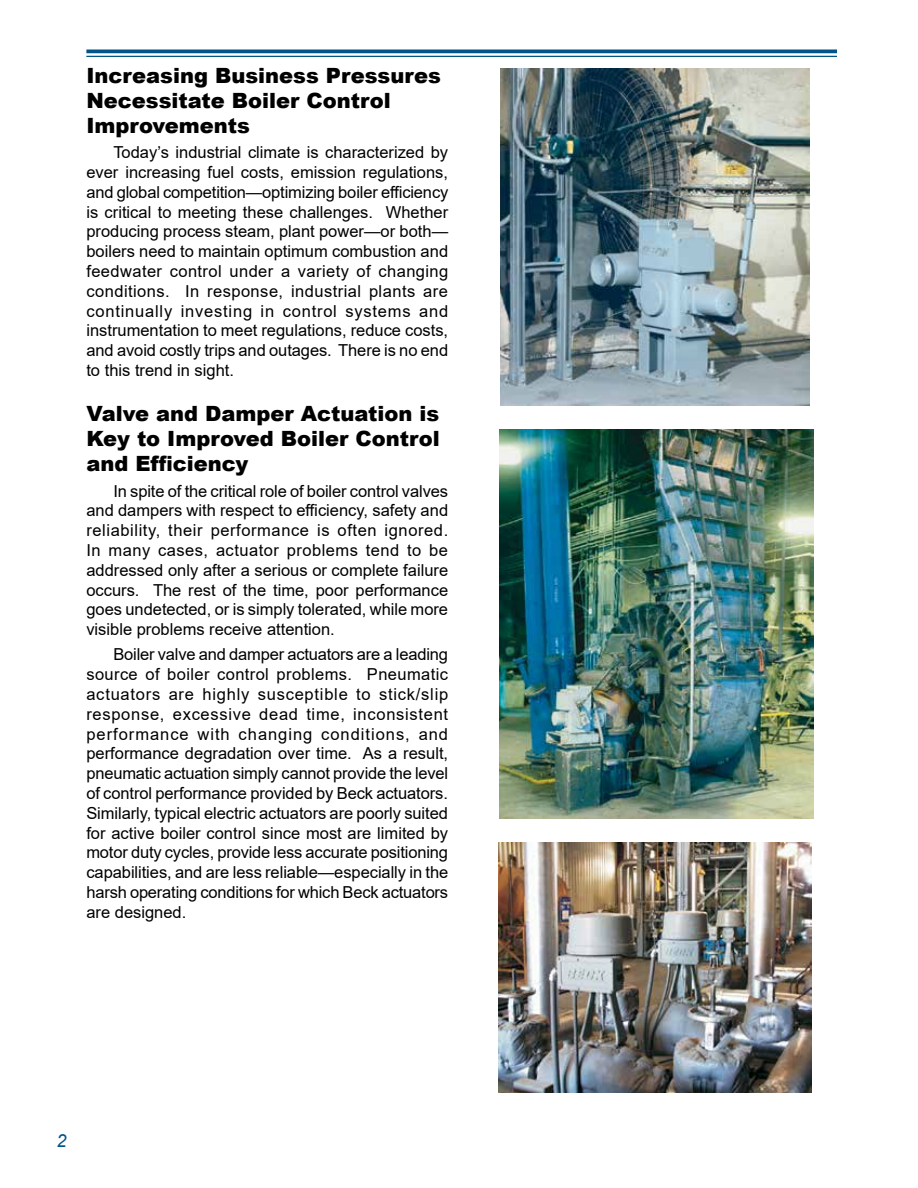
<style>
.page{position:relative;width:918px;height:1188px;background:#fff}
.page>*{position:absolute;margin:0;border:0;box-sizing:border-box;transform-origin:0 0}
.t1{font:900 21px/25.2px "Arial";color:#000}
.t2{font:italic 18px "Arial";color:#005488}
.t3{font:16.5px/19.8px "Arial";color:#000;text-align:justify}
</style>
<div class="page">
<hr style="left:86px;top:50px;width:751px;height:3px;background:#005488">
<hr style="left:86px;top:56px;width:751px;height:1px;background:#005488">
<img style="left:501px;top:68px;width:308px;height:338px">
<img style="left:499px;top:429px;width:314px;height:390px">
<img style="left:499px;top:842px;width:313px;height:251px">
<p class="t1" style="left:86px;top:62px;width:356px">Increasing Business Pressures<br>Necessitate Boiler Control<br>Improvements</p>
<p class="t3" style="left:86px;top:142px;width:363px;text-indent:27px">Today’s industrial climate is characterized by ever increasing fuel costs, emission regulations, and global competition—optimizing boiler efficiency is critical to meeting these challenges. Whether producing process steam, plant power—or both— boilers need to maintain optimum combustion and feedwater control under a variety of changing conditions. In response, industrial plants are continually investing in control systems and instrumentation to meet regulations, reduce costs, and avoid costly trips and outages. There is no end to this trend in sight.</p>
<p class="t1" style="left:86px;top:400px;width:355px;text-align:justify">Valve and Damper Actuation is Key to Improved Boiler Control and Efficiency</p>
<p class="t3" style="left:86px;top:481px;width:363px;text-indent:27px">In spite of the critical role of boiler control valves and dampers with respect to efficiency, safety and reliability, their performance is often ignored.<br>In many cases, actuator problems tend to be addressed only after a serious or complete failure occurs. The rest of the time, poor performance goes undetected, or is simply tolerated, while more visible problems receive attention.</p>
<p class="t3" style="left:86px;top:645px;width:363px;text-indent:27px">Boiler valve and damper actuators are a leading source of boiler control problems. Pneumatic actuators are highly susceptible to stick/slip response, excessive dead time, inconsistent performance with changing conditions, and performance degradation over time. As a result, pneumatic actuation simply cannot provide the level of control performance provided by Beck actuators.<br>Similarly, typical electric actuators are poorly suited for active boiler control since most are limited by motor duty cycles, provide less accurate positioning capabilities, and are less reliable—especially in the harsh operating conditions for which Beck actuators are designed.</p>
<p class="t2" style="left:56px;top:1129px;width:12px">2</p>
</div>
